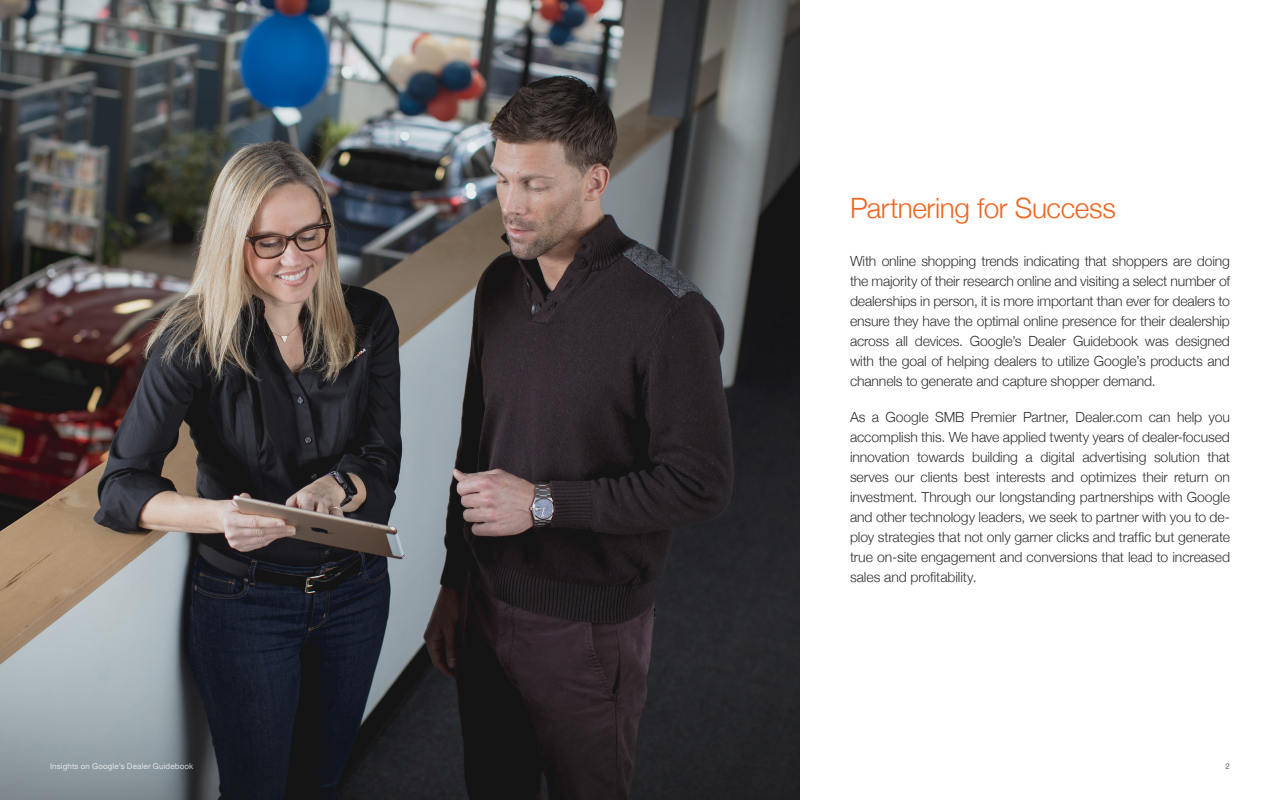
<style>
.page{position:relative;width:1280px;height:800px;background:#fff}
.page>*{position:absolute;margin:0;border:0;box-sizing:border-box;transform-origin:0 0}
.t1{font:300 28px "Helvetica Neue";letter-spacing:-.015em;color:#f06522}
.t2{font:300 14px/20px "Helvetica Neue";letter-spacing:-.01em;color:#323232;text-align:justify}
.t3{font:8px "Helvetica Neue";letter-spacing:.015em;color:#fff}
.t4{font:8px "Helvetica Neue";color:#646464}
</style>
<div class="page">
<img style="left:0;top:0;width:800px;height:800px">
<h1 class="t1" style="left:850px;top:185px;width:267px">Partnering for Success</h1>
<p class="t2" style="left:850px;top:250px;width:382px">With online shopping trends indicating that shoppers are doing the majority of their research online and visiting a select number of dealerships in person, it is more important than ever for dealers to ensure they have the optimal online presence for their dealership across all devices. Google’s Dealer Guidebook was designed with the goal of helping dealers to utilize Google’s products and channels to generate and capture shopper demand.</p>
<p class="t2" style="left:850px;top:406px;width:382px">As a Google SMB Premier Partner, Dealer.com can help you accomplish this. We have applied twenty years of dealer-focused innovation towards building a digital advertising solution that serves our clients best interests and optimizes their return on investment. Through our longstanding partnerships with Google and other technology leaders, we seek to partner with you to de&shy;ploy strategies that not only garner clicks and traffic but generate true on-site engagement and conversions that lead to increased sales and profitability.</p>
<p class="t3" style="left:50px;top:760px;width:145px">Insights on Google’s Dealer Guidebook</p>
<p class="t4" style="left:1226px;top:760px;width:6px">2</p>
</div>
